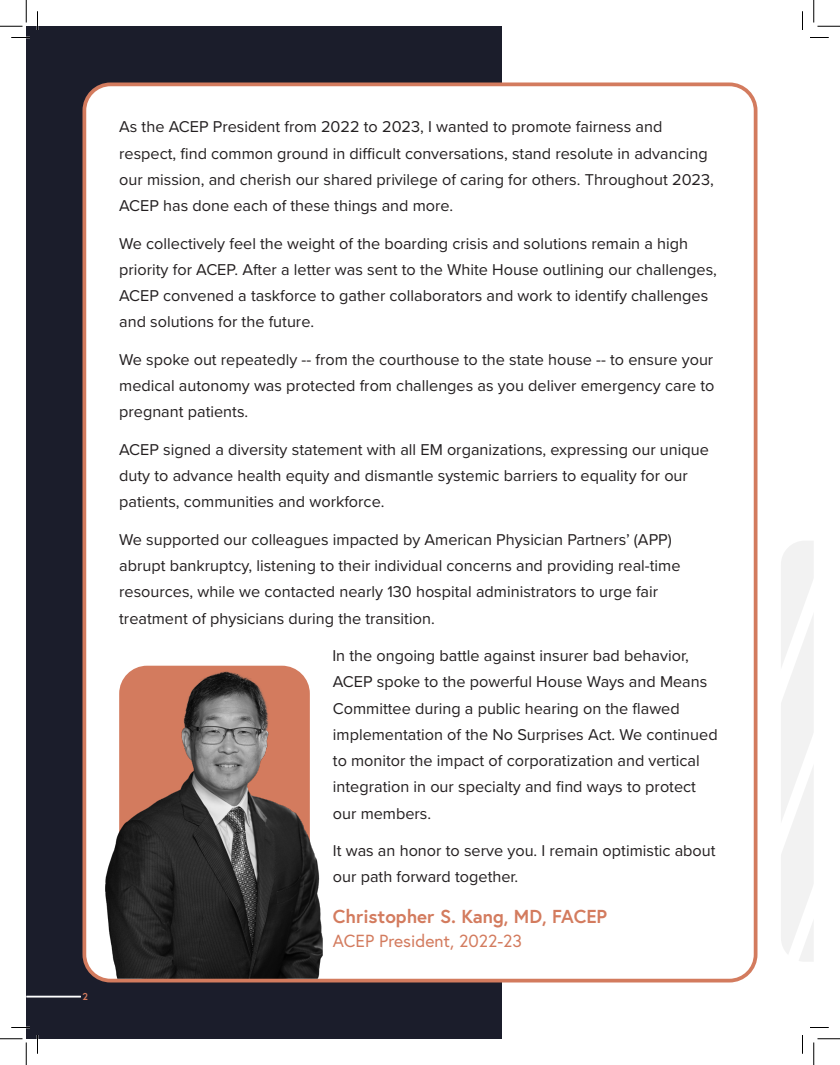
<style>
.page{position:relative;width:840px;height:1065px;background:#fff}
.page>*{position:absolute;margin:0;border:0;box-sizing:border-box;transform-origin:0 0}
.t1{font:700 18.75px "Europa";color:#d37b5e}
.t2{font:17.5px "Europa";color:#d37b5e}
.t3{font:16.25px/26.2px "Proxima Nova";color:#231f20}
.t4{font:700 10px "Europa";color:#d37b5e}
</style>
<div class="page">
<div style="left:26px;top:26px;width:476px;height:1013px;background:#1b1d2b"></div>
<div style="left:84px;top:84px;width:672px;height:897px;background:#fff;border-radius:26px"></div>
<div style="left:83px;top:82px;width:675px;height:900px;border:4px solid #d37b5e;border-radius:26px"></div>
<svg style="left:781px;top:541px;width:32px;height:420px"></svg>
<hr style="left:26px;top:996px;width:55px;height:2px;background:#fff">
<img style="left:104px;top:670px;width:219px;height:309px">
<svg style="left:11px;top:37px;width:19px;height:1px"></svg>
<svg style="left:810px;top:37px;width:19px;height:1px"></svg>
<svg style="left:11px;top:1027px;width:19px;height:1px"></svg>
<svg style="left:810px;top:1027px;width:19px;height:1px"></svg>
<svg style="left:37px;top:11px;width:1px;height:19px"></svg>
<svg style="left:37px;top:1035px;width:1px;height:19px"></svg>
<svg style="left:802px;top:11px;width:1px;height:19px"></svg>
<svg style="left:802px;top:1035px;width:1px;height:19px"></svg>
<svg style="left:0;top:0;width:27px;height:27px"></svg>
<svg style="left:0;top:1039px;width:27px;height:26px"></svg>
<svg style="left:814px;top:0;width:26px;height:27px"></svg>
<svg style="left:814px;top:1039px;width:26px;height:26px"></svg>
<p class="t4" style="left:82px;top:989px;width:7px">2</p>
<p class="t3" style="left:119px;top:113px;width:596px">As the ACEP President from 2022 to 2023, I wanted to promote fairness and respect, find common ground in difficult conversations, stand resolute in advancing our mission, and cherish our shared privilege of caring for others. Throughout 2023, ACEP has done each of these things and more.</p>
<p class="t3" style="left:119px;top:229px;width:599px">We collectively feel the weight of the boarding crisis and solutions remain a high priority for ACEP. After a letter was sent to the White House outlining our challenges, ACEP convened a taskforce to gather collaborators and work to identify challenges and solutions for the future.</p>
<p class="t3" style="left:119px;top:346px;width:597px;text-align:justify">We spoke out repeatedly -- from the courthouse to the state house -- to ensure your medical autonomy was protected from challenges as you deliver emergency care to pregnant patients.</p>
<p class="t3" style="left:119px;top:436px;width:591px">ACEP signed a diversity statement with all EM organizations, expressing our unique duty to advance health equity and dismantle systemic barriers to equality for our patients, communities and workforce.</p>
<p class="t3" style="left:119px;top:526px;width:563px">We supported our colleagues impacted by American Physician Partners’ (APP) abrupt bankruptcy, listening to their individual concerns and providing real-time resources, while we contacted nearly 130 hospital administrators to urge fair treatment of physicians during the transition.</p>
<p class="t3" style="left:332px;top:642px;width:387px">In the ongoing battle against insurer bad behavior, ACEP spoke to the powerful House Ways and Means Committee during a public hearing on the flawed implementation of the No Surprises Act. We continued to monitor the impact of corporatization and vertical integration in our specialty and find ways to protect our members.</p>
<p class="t3" style="left:333px;top:837px;width:384px">It was an honor to serve you. I remain optimistic about our path forward together.</p>
<p class="t1" style="left:333px;top:904px;width:276px">Christopher S. Kang, MD, FACEP</p>
<p class="t2" style="left:333px;top:930px;width:191px">ACEP President, 2022-23</p>
</div>
